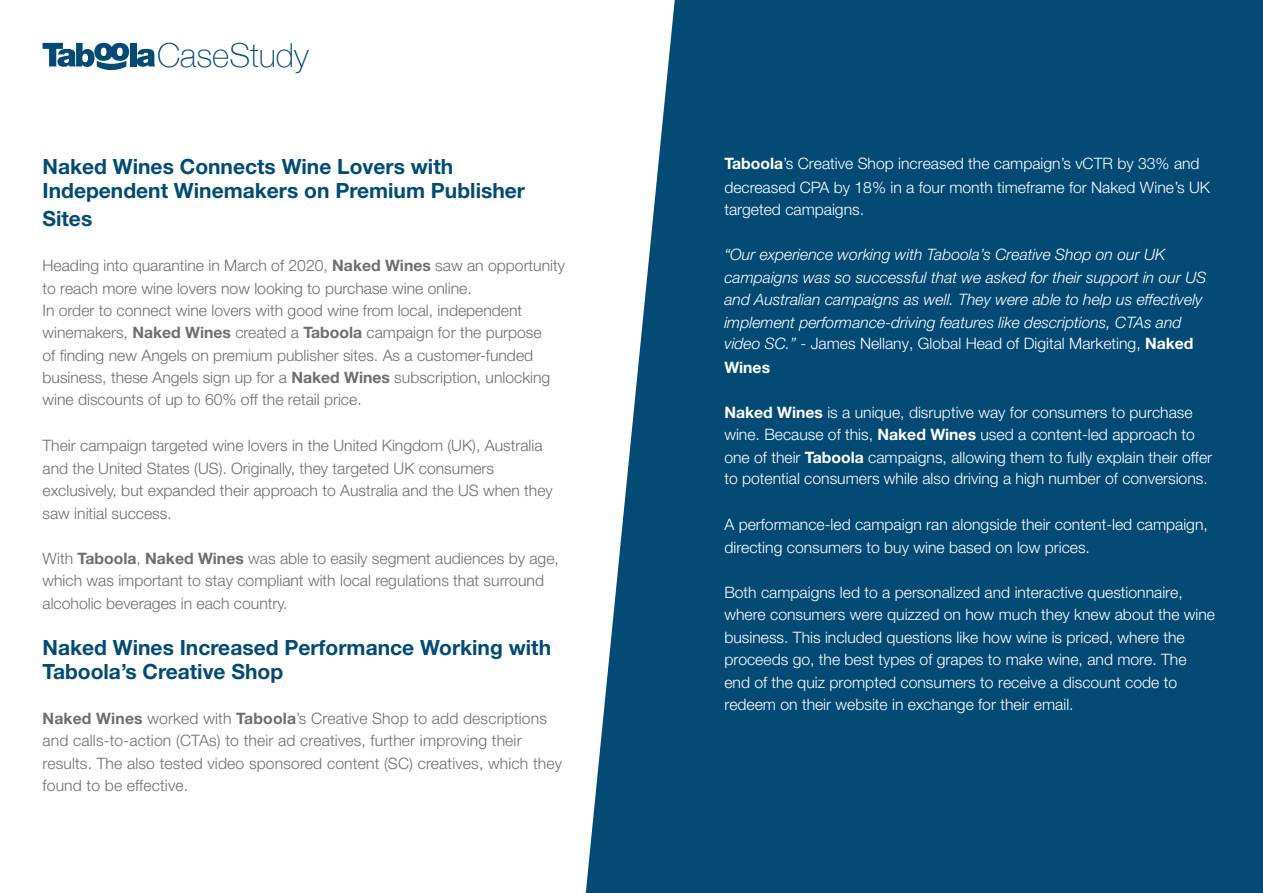
<style>
.page{position:relative;width:1263px;height:893px;background:#fff}
.page>*{position:absolute;margin:0;border:0;box-sizing:border-box;transform-origin:0 0}
.t1{font:100 33px "Helvetica Neue";color:#034a75}
.t2{font:700 21px/24px "Helvetica Neue LT Std";color:#024b75}
.t3{font:300 15.75px/22.5px "Helvetica Neue LT Std";color:#6d6e71}
.t4{font:300 15.75px/22.5px "Helvetica Neue LT Std";color:#fff}
.t5{font:italic 300 15.75px/22.2px "Helvetica Neue LT Std";color:#fff}
.t6{font:700 15.75px "Helvetica Neue LT Std";color:#fff}
.s1{font-weight:700}
.s2{font-style:normal}
.s3{font-weight:700;font-style:normal}
</style>
<div class="page">
<div style="left:586px;top:0;width:677px;height:893px;background:#034a75"></div>
<div style="left:130px;top:43px;width:6px;height:23px;background:#034a75"></div>
<svg style="left:137px;top:49px;width:18px;height:18px"></svg>
<svg style="left:43px;top:43px;width:86px;height:27px"></svg>
<h1 class="t1" style="left:157px;top:30px;width:153px">CaseStudy</h1>
<h2 class="t2" style="left:43px;top:154px;width:484px">Naked Wines Connects Wine Lovers with<br>Independent Winemakers on Premium Publisher</h2>
<h2 class="t2" style="left:43px;top:206px;width:51px">Sites</h2>
<p class="t3" style="left:43px;top:254px;width:524px">Heading into quarantine in March of 2020, <span class="s1">Naked Wines</span> saw an opportunity to reach more wine lovers now looking to purchase wine online.<br>In order to connect wine lovers with good wine from local, independent winemakers, <span class="s1">Naked Wines</span> created a <span class="s1">Taboola</span> campaign for the purpose<br>of finding new Angels on premium publisher sites. As a customer-funded business, these Angels sign up for a <span class="s1">Naked Wines</span> subscription, unlocking wine discounts of up to 60% off the retail price.</p>
<p class="t3" style="left:43px;top:434px;width:512px">Their campaign targeted wine lovers in the United Kingdom (UK), Australia and the United States (US). Originally, they targeted UK consumers exclusively, but expanded their approach to Australia and the US when they saw initial success.</p>
<p class="t3" style="left:43px;top:546px;width:518px">With <span class="s1">Taboola</span>, <span class="s1">Naked Wines</span> was able to easily segment audiences by age, which was important to stay compliant with local regulations that surround alcoholic beverages in each country.</p>
<h2 class="t2" style="left:43px;top:635px;width:510px">Naked Wines Increased Performance Working with<br>Taboola’s Creative Shop</h2>
<p class="t3" style="left:43px;top:707px;width:521px"><span class="s1">Naked Wines</span> worked with <span class="s1">Taboola</span>’s Creative Shop to add descriptions and calls-to-action (CTAs) to their ad creatives, further improving their results. The also tested video sponsored content (SC) creatives, which they found to be effective.</p>
<p class="t4" style="left:724px;top:152px;width:487px;line-height:23.1px"><span class="s1">Taboola</span>’s Creative Shop increased the campaign’s vCTR by 33% and decreased CPA by 18% in a four month timeframe for Naked Wine’s UK targeted campaigns.</p>
<p class="t5" style="left:724px;top:243px;width:483px">“Our experience working with Taboola’s Creative Shop on our UK campaigns was so successful that we asked for their support in our US and Australian campaigns as well. They were able to help us effectively implement performance-driving features like descriptions, CTAs and video SC.” <span class="s2">- James Nellany, Global Head of Digital Marketing,</span> <span class="s3">Naked</span></p>
<p class="t6" style="left:724px;top:357px;width:47px">Wines</p>
<p class="t4" style="left:724px;top:401px;width:489px"><span class="s1">Naked Wines</span> is a unique, disruptive way for consumers to purchase wine. Because of this, <span class="s1">Naked Wines</span> used a content-led approach to one of their <span class="s1">Taboola</span> campaigns, allowing them to fully explain their offer to potential consumers while also driving a high number of conversions.</p>
<p class="t4" style="left:724px;top:513px;width:485px">A performance-led campaign ran alongside their content-led campaign, directing consumers to buy wine based on low prices.</p>
<p class="t4" style="left:724px;top:581px;width:492px">Both campaigns led to a personalized and interactive questionnaire, where consumers were quizzed on how much they knew about the wine business. This included questions like how wine is priced, where the proceeds go, the best types of grapes to make wine, and more. The end of the quiz prompted consumers to receive a discount code to redeem on their website in exchange for their email.</p>
</div>
